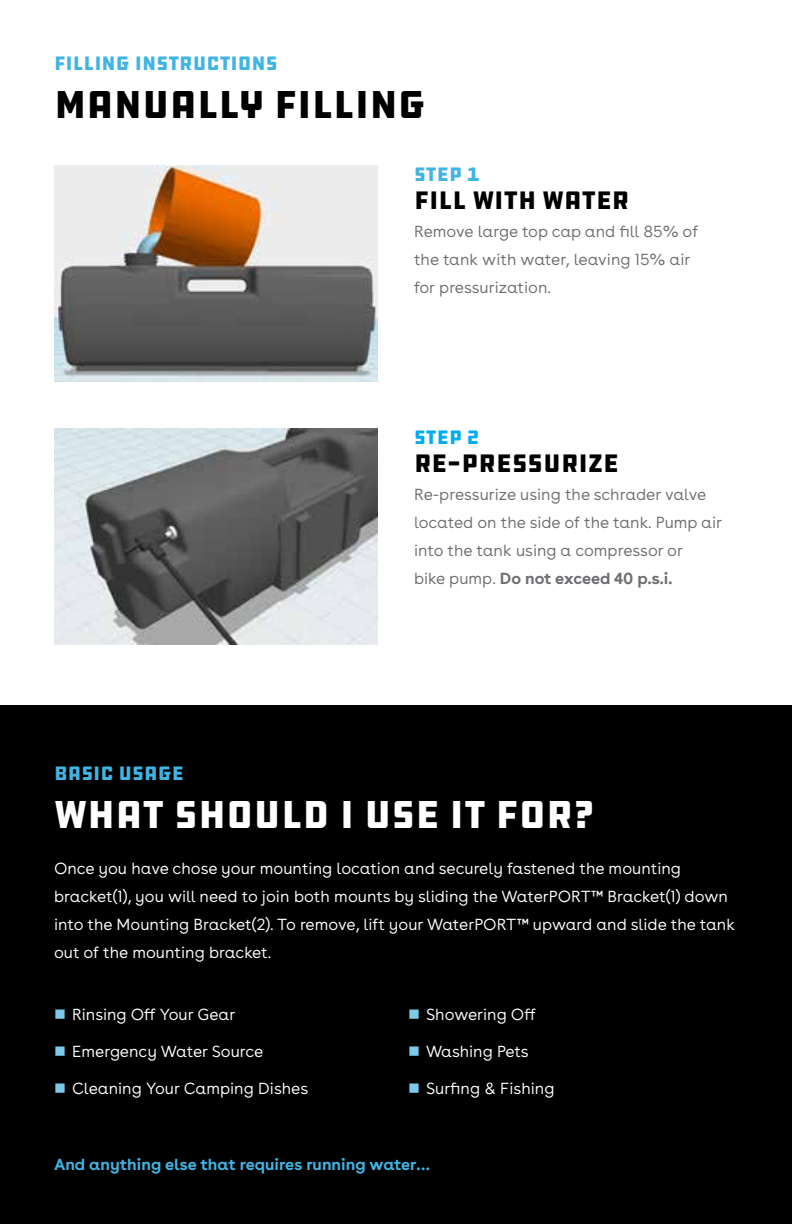
<style>
.page{position:relative;width:792px;height:1224px;background:#fff}
.page>*{position:absolute;margin:0;border:0;box-sizing:border-box;transform-origin:0 0}
.t1{font:40px "DDC Hardware";color:#fff}
.t2{font:40px "DDC Hardware";color:#000}
.t3{font:26px "DDC Hardware";color:#000}
.t4{font:20px "DDC Hardware";color:#40b4e2}
.t5{font:20px "DDC Hardware";color:#00aeef}
.t6{font:300 16px/28px "Buenos Aires";color:#fff}
.t7{font:300 16px/28px "Buenos Aires";color:#6d6e71}
.t8{font:700 16px "Buenos Aires";color:#40b4e2}
.s1{font-weight:700}
.s2{color:#79caeb}
</style>
<div class="page">
<div style="left:0;top:706px;width:792px;height:518px;background:#000"></div>
<img style="left:54px;top:165px;width:324px;height:216px">
<img style="left:54px;top:428px;width:324px;height:216px">
<p class="t4" style="left:54px;top:51px;width:225px">FILLING INSTRUCTIONS</p>
<h1 class="t2" style="left:54px;top:79px;width:374px">MANUALLY FILLING</h1>
<p class="t4" style="left:414px;top:162px;width:67px">STEP 1</p>
<h2 class="t3" style="left:414px;top:184px;width:217px">FILL WITH WATER</h2>
<p class="t7" style="left:414px;top:218px;width:286px">Remove large top cap and fill 85% of the tank with water, leaving 15% air for pressurization.</p>
<p class="t5" style="left:414px;top:425px;width:67px">STEP 2</p>
<h2 class="t3" style="left:414px;top:447px;width:206px">RE-PRESSURIZE</h2>
<p class="t7" style="left:414px;top:481px;width:310px">Re-pressurize using the schrader valve located on the side of the tank. Pump air into the tank using a compressor or<br>bike pump. <span class="s1">Do not exceed 40 p.s.i.</span></p>
<p class="t4" style="left:54px;top:761px;width:132px">BASIC USAGE</p>
<h1 class="t1" style="left:54px;top:790px;width:542px">WHAT SHOULD I USE IT FOR?</h1>
<p class="t6" style="left:54px;top:856px;width:682px">Once you have chose your mounting location and securely fastened the mounting bracket(1), you will need to join both mounts by sliding the WaterPORT™ Bracket(1) down into the Mounting Bracket(2). To remove, lift your WaterPORT™ upward and slide the tank out of the mounting bracket.</p>
<p class="t6" style="left:54px;top:1001px;width:183px"><span class="s2">■</span> Rinsing Off Your Gear</p>
<p class="t6" style="left:54px;top:1038px;width:211px"><span class="s2">■</span> Emergency Water Source</p>
<p class="t6" style="left:54px;top:1075px;width:256px"><span class="s2">■</span> Cleaning Your Camping Dishes</p>
<p class="t6" style="left:408px;top:1001px;width:129px"><span class="s2">■</span> Showering Off</p>
<p class="t6" style="left:408px;top:1038px;width:122px"><span class="s2">■</span> Washing Pets</p>
<p class="t6" style="left:408px;top:1075px;width:148px"><span class="s2">■</span> Surfing &amp; Fishing</p>
<p class="t8" style="left:54px;top:1155px;width:378px">And anything else that requires running water…</p>
</div>
